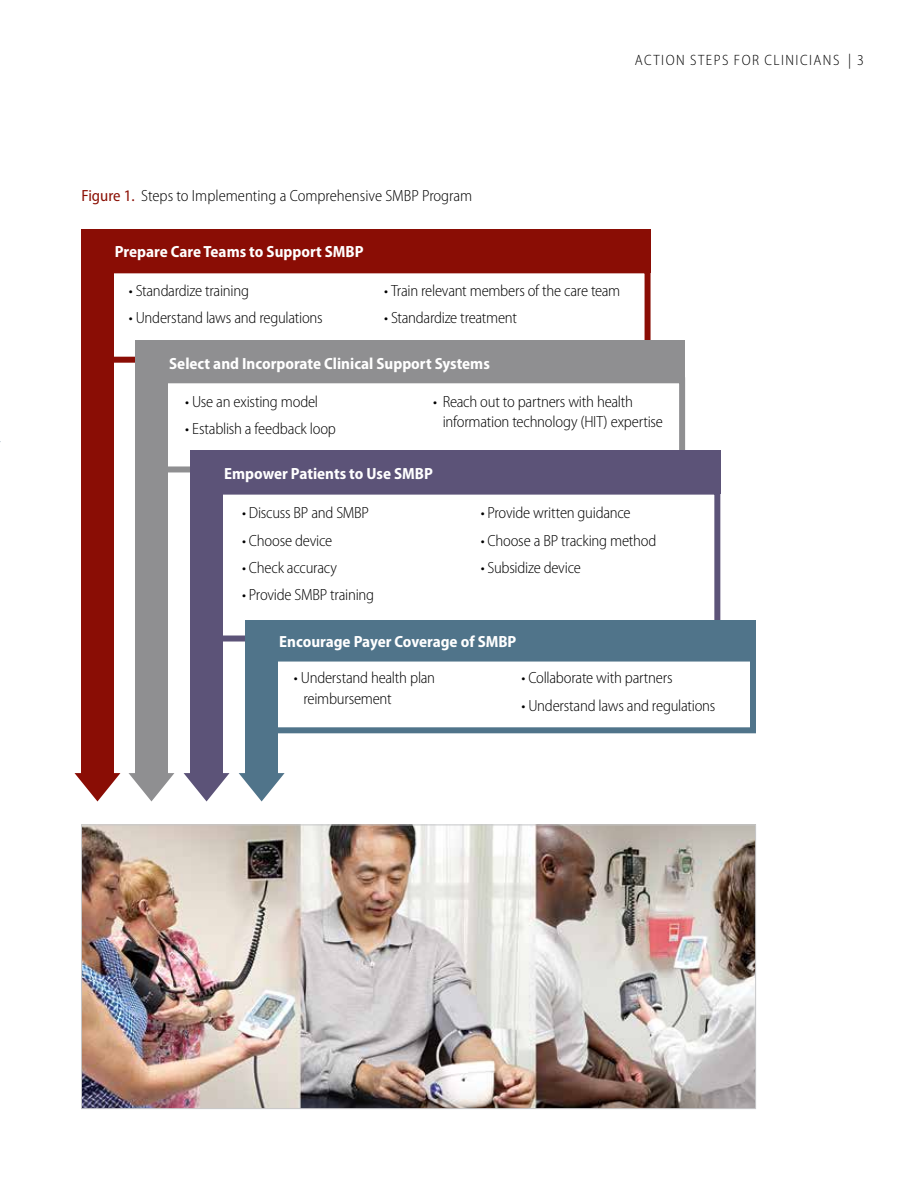
<style>
.page{position:relative;width:918px;height:1188px;background:#fff}
.page>*{position:absolute;margin:0;border:0;box-sizing:border-box;transform-origin:0 0}
.t1{font:300 semi-condensed 16.2px/20.7px "Myriad Pro";letter-spacing:-.015em;color:#000}
.t2{font:700 semi-condensed 16.2px "Myriad Pro";color:#fff}
.t3{font:300 semi-condensed 15px "Myriad Pro";letter-spacing:.095em;color:#000}
.s1{font-weight:400;color:#8b0f04}
</style>
<div class="page">
<div style="left:81px;top:229px;width:570px;height:43px;background:#8a0d05"></div>
<div style="left:81px;top:267px;width:570px;height:96px;background:#fff;border:6px solid #8a0d05"></div>
<svg style="left:75px;top:773px;width:45px;height:28px"></svg>
<div style="left:81px;top:259px;width:33px;height:518px;background:#8a0d05"></div>
<div style="left:135px;top:341px;width:550px;height:43px;background:#8f8f91"></div>
<div style="left:135px;top:377px;width:550px;height:95px;background:#fff;border:6px solid #8f8f91"></div>
<svg style="left:129px;top:773px;width:45px;height:28px"></svg>
<div style="left:135px;top:363px;width:33px;height:414px;background:#8f8f91"></div>
<div style="left:190px;top:451px;width:530px;height:43px;background:#5c5378"></div>
<div style="left:190px;top:489px;width:530px;height:153px;background:#fff;border:6px solid #5c5378"></div>
<div style="left:190px;top:489px;width:33px;height:288px;background:#5c5378"></div>
<svg style="left:184px;top:773px;width:46px;height:28px"></svg>
<div style="left:245px;top:620px;width:511px;height:43px;background:#50748a"></div>
<svg style="left:239px;top:773px;width:46px;height:28px"></svg>
<svg style="left:278px;top:661px;width:478px;height:73px"></svg>
<div style="left:245px;top:641px;width:33px;height:136px;background:#50748a"></div>
<img style="left:83px;top:827px;width:671px;height:280px">
<p class="t1" style="left:82px;top:186px;width:392px"><span class="s1">Figure 1.</span> Steps to Implementing a Comprehensive SMBP Program</p>
<p class="t3" style="left:635px;top:52px;width:231px">ACTION STEPS FOR CLINICIANS | 3</p>
<p class="t2" style="left:115px;top:242px;width:250px">Prepare Care Teams to Support SMBP</p>
<p class="t1" style="left:129px;top:280px;width:122px">• Standardize training</p>
<p class="t1" style="left:129px;top:308px;width:195px">• Understand laws and regulations</p>
<p class="t1" style="left:384px;top:280px;width:238px">• Train relevant members of the care team</p>
<p class="t1" style="left:384px;top:308px;width:134px">• Standardize treatment</p>
<p class="t2" style="left:169px;top:354px;width:322px">Select and Incorporate Clinical Support Systems</p>
<p class="t1" style="left:185px;top:391px;width:134px">• Use an existing model</p>
<p class="t1" style="left:185px;top:419px;width:152px">• Establish a feedback loop</p>
<p class="t1" style="left:443px;top:391px;width:222px;text-indent:-10px">• Reach out to partners with health information technology (HIT) expertise</p>
<p class="t2" style="left:224px;top:464px;width:210px">Empower Patients to Use SMBP</p>
<p class="t1" style="left:242px;top:503px;width:129px">• Discuss BP and SMBP</p>
<p class="t1" style="left:242px;top:530px;width:92px">• Choose device</p>
<p class="t1" style="left:242px;top:557px;width:97px">• Check accuracy</p>
<p class="t1" style="left:242px;top:585px;width:134px">• Provide SMBP training</p>
<p class="t1" style="left:481px;top:503px;width:151px">• Provide written guidance</p>
<p class="t1" style="left:481px;top:530px;width:177px">• Choose a BP tracking method</p>
<p class="t1" style="left:481px;top:557px;width:102px">• Subsidize device</p>
<p class="t2" style="left:279px;top:633px;width:239px">Encourage Payer Coverage of SMBP</p>
<p class="t1" style="left:304px;top:668px;width:133px;text-indent:-10px">• Understand health plan reimbursement</p>
<p class="t1" style="left:521px;top:668px;width:153px">• Collaborate with partners</p>
<p class="t1" style="left:521px;top:695px;width:195px">• Understand laws and regulations</p>
</div>
